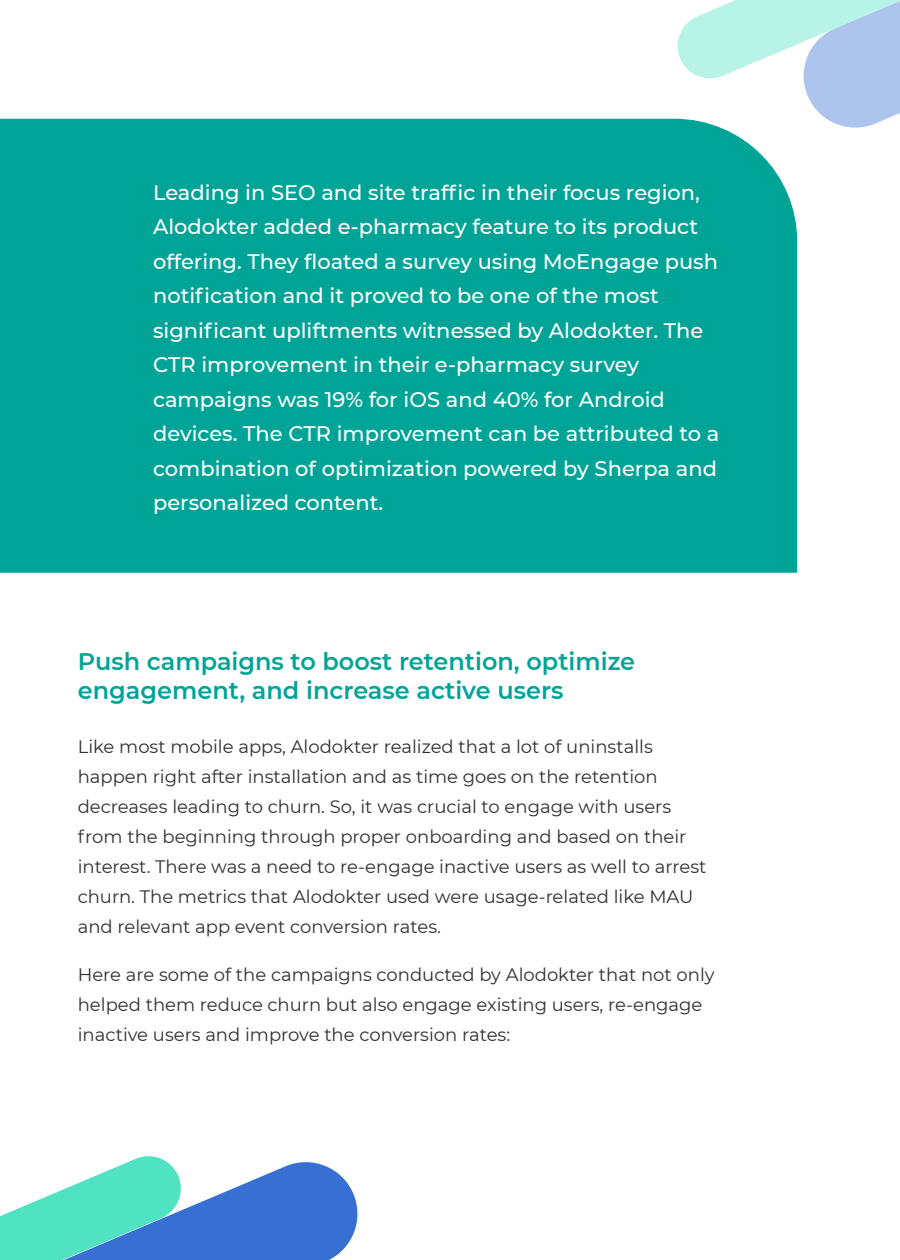
<style>
.page{position:relative;width:900px;height:1260px;background:#fff}
.page>*{position:absolute;margin:0;border:0;box-sizing:border-box;transform-origin:0 0}
.t1{font:600 24px/28.8px "Montserrat";color:#00a497}
.t2{font:500 21px/34.5px "Montserrat";color:#fff}
.t3{font:18px/30px "Montserrat";color:#303030}
</style>
<div class="page">
<div style="left:0;top:119px;width:797px;height:454px;background:#00a497"></div>
<svg style="left:0;top:1156px;width:358px;height:104px"></svg>
<svg style="left:678px;top:0;width:222px;height:128px"></svg>
<p class="t2" style="left:153px;top:174px;width:568px">Leading in SEO and site traffic in their focus region, Alodokter added e-pharmacy feature to its product offering. They floated a survey using MoEngage push notification and it proved to be one of the most significant upliftments witnessed by Alodokter. The CTR improvement in their e-pharmacy survey campaigns was 19% for iOS and 40% for Android devices. The CTR improvement can be attributed to a combination of optimization powered by Sherpa and personalized content.</p>
<h1 class="t1" style="left:78px;top:646px;width:559px">Push campaigns to boost retention, optimize engagement, and increase active users</h1>
<p class="t3" style="left:78px;top:731px;width:630px">Like most mobile apps, Alodokter realized that a lot of uninstalls happen right after installation and as time goes on the retention decreases leading to churn. So, it was crucial to engage with users from the beginning through proper onboarding and based on their interest. There was a need to re-engage inactive users as well to arrest churn. The metrics that Alodokter used were usage-related like MAU and relevant app event conversion rates.</p>
<p class="t3" style="left:78px;top:959px;width:638px">Here are some of the campaigns conducted by Alodokter that not only helped them reduce churn but also engage existing users, re-engage inactive users and improve the conversion rates:</p>
</div>
